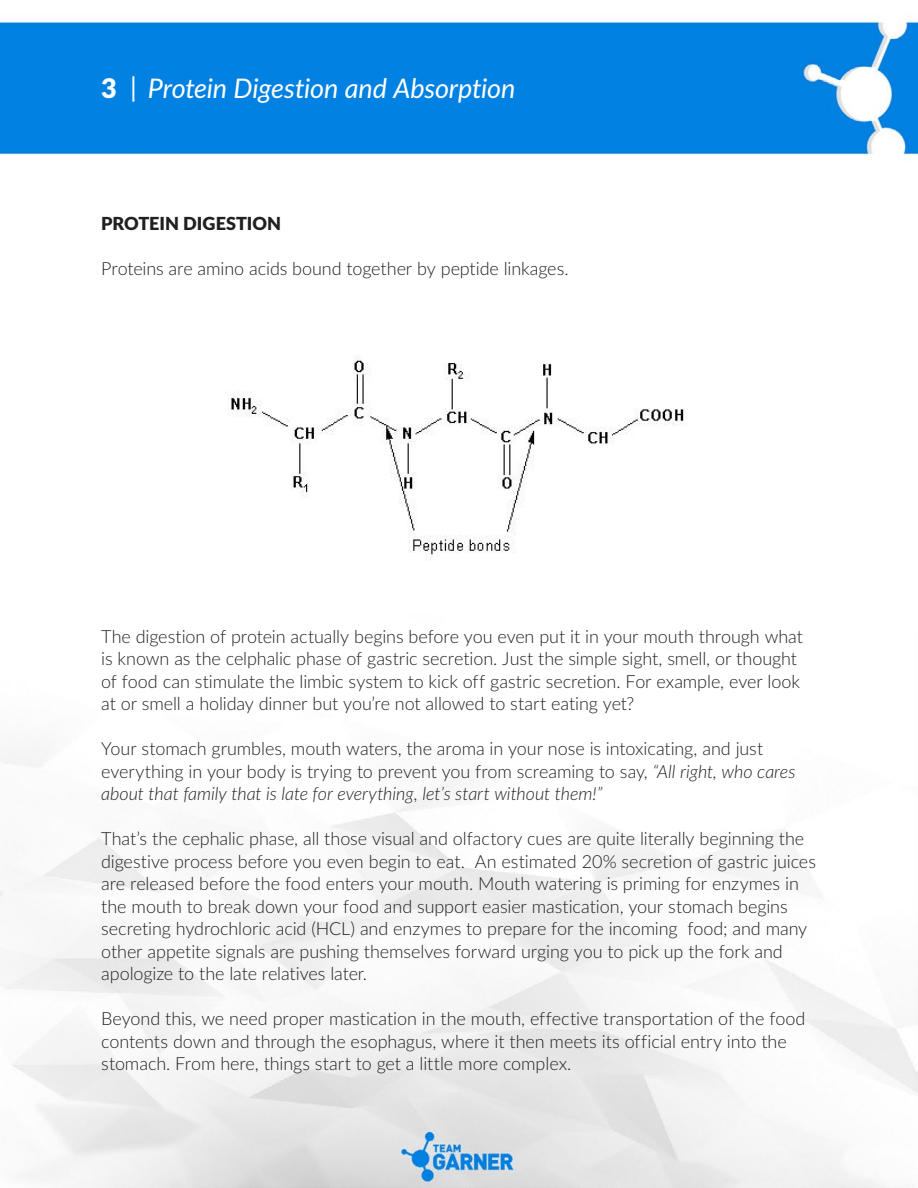
<style>
.page{position:relative;width:918px;height:1188px;background:#fff}
.page>*{position:absolute;margin:0;border:0;box-sizing:border-box;transform-origin:0 0}
.t1{font:italic 27px "Lato";letter-spacing:-.005em;color:#fff}
.t2{font:300 18px/22.5px "Lato";letter-spacing:-.005em;color:#231f20}
.t3{font:900 18px "Lato";color:#231f20}
.s1{font-weight:900;font-style:normal}
.s2{font-style:normal}
.s3{font-style:italic}
</style>
<div class="page">
<img style="left:0;top:20px;width:918px;height:1168px">
<img style="left:228px;top:355px;width:462px;height:206px">
<h1 class="t1" style="left:101px;top:69px;width:416px"><span class="s1">3</span> <span class="s2">|</span> Protein Digestion and Absorption</h1>
<p class="t3" style="left:101px;top:210px;width:181px">PROTEIN DIGESTION</p>
<p class="t2" style="left:101px;top:257px;width:469px">Proteins are amino acids bound together by peptide linkages.</p>
<p class="t2" style="left:101px;top:624px;width:703px">The digestion of protein actually begins before you even put it in your mouth through what is known as the celphalic phase of gastric secretion. Just the simple sight, smell, or thought of food can stimulate the limbic system to kick off gastric secretion. For example, ever look at or smell a holiday dinner but you’re not allowed to start eating yet?</p>
<p class="t2" style="left:101px;top:737px;width:696px">Your stomach grumbles, mouth waters, the aroma in your nose is intoxicating, and just everything in your body is trying to prevent you from screaming to say, <span class="s3">“All right, who cares about that family that is late for everything, let’s start without them!”</span></p>
<p class="t2" style="left:101px;top:827px;width:716px">That’s the cephalic phase, all those visual and olfactory cues are quite literally beginning the digestive process before you even begin to eat. An estimated 20% secretion of gastric juices are released before the food enters your mouth. Mouth watering is priming for enzymes in the mouth to break down your food and support easier mastication, your stomach begins secreting hydrochloric acid (HCL) and enzymes to prepare for the incoming food; and many other appetite signals are pushing themselves forward urging you to pick up the fork and apologize to the late relatives later.</p>
<p class="t2" style="left:101px;top:1007px;width:706px">Beyond this, we need proper mastication in the mouth, effective transportation of the food contents down and through the esophagus, where it then meets its official entry into the stomach. From here, things start to get a little more complex.</p>
</div>
